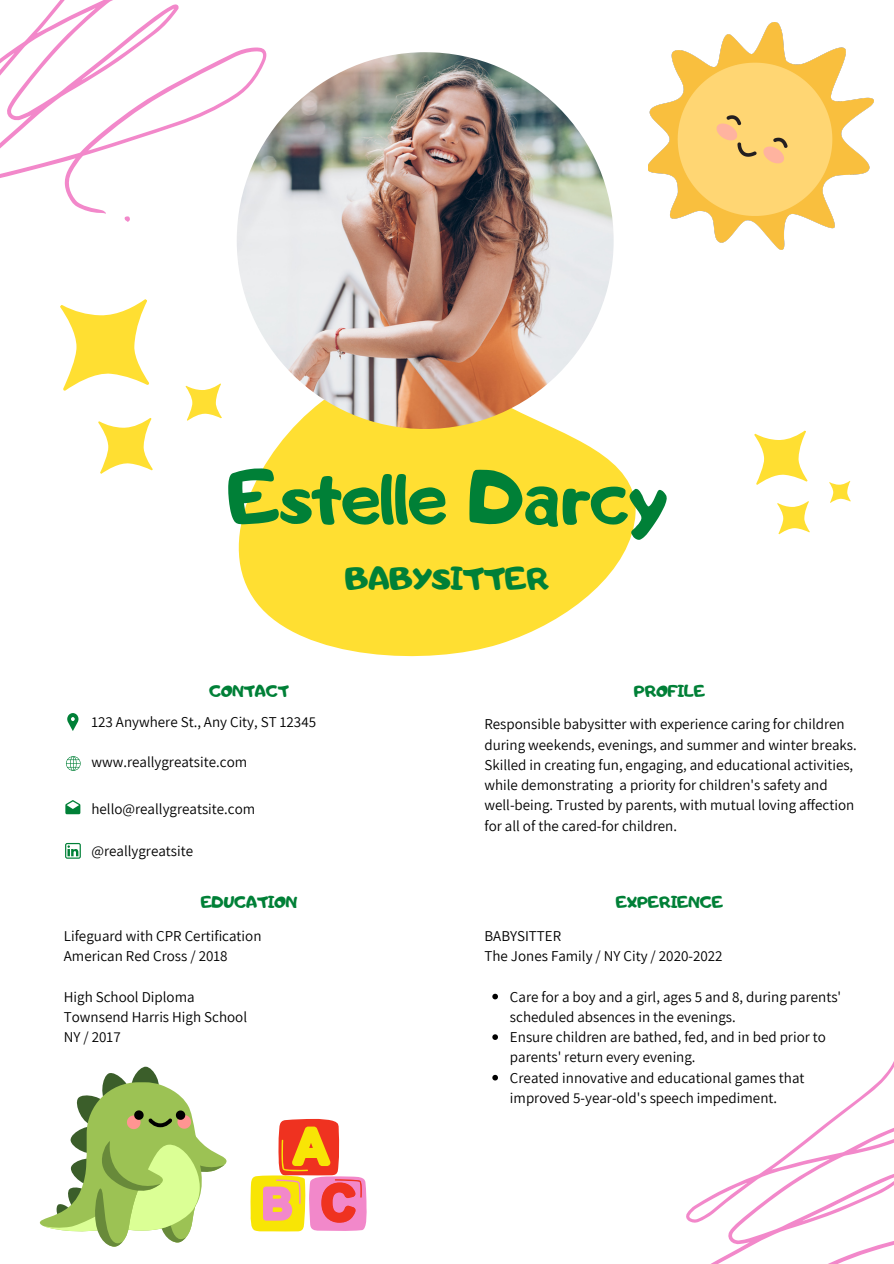
<style>
.page{position:relative;width:894px;height:1264px;background:#fff}
.page>*{position:absolute;margin:0;border:0;box-sizing:border-box;transform-origin:0 0}
.t1{font:90.15px "Adigiana Ultra";color:#008037}
.t2{font:37.5px "Adigiana Ultra";color:#008037}
.t3{font:19.5px "Adigiana Ultra";color:#008037}
.t4{font:15px/20.2px "Assistant";color:#000}
</style>
<div class="page">
<svg style="left:67px;top:713px;width:11px;height:18px"></svg>
<svg style="left:65px;top:800px;width:15px;height:14px"></svg>
<svg style="left:66px;top:756px;width:15px;height:14px"></svg>
<svg style="left:65px;top:843px;width:16px;height:15px"></svg>
<svg style="left:238px;top:353px;width:398px;height:304px;fill:#ffdf32"></svg>
<img style="left:237px;top:52px;width:376px;height:377px;border-radius:50%">
<svg style="left:60px;top:279px;width:189px;height:231px"></svg>
<img style="left:648px;top:22px;width:224px;height:228px">
<svg style="left:40px;top:1066px;width:186px;height:180px"></svg>
<svg style="left:250px;top:1118px;width:117px;height:113px"></svg>
<svg style="left:686px;top:1063px;width:207px;height:200px"></svg>
<svg style="left:492px;top:993px;width:6px;height:6px"></svg>
<svg style="left:492px;top:1034px;width:6px;height:5px"></svg>
<svg style="left:492px;top:1074px;width:6px;height:6px"></svg>
<svg style="left:0;top:0;width:308px;height:279px"></svg>
<svg style="left:754px;top:430px;width:97px;height:105px"></svg>
<h1 class="t1" style="left:227px;top:449px;width:441px">Estelle Darcy</h1>
<h2 class="t2" style="left:345px;top:558px;width:205px">BABYSITTER</h2>
<h3 class="t3" style="left:209px;top:680px;width:81px">CONTACT</h3>
<p class="t4" style="left:91px;top:711px;width:226px">123 Anywhere St., Any City, ST 12345</p>
<p class="t4" style="left:91px;top:751px;width:157px">www.reallygreatsite.com</p>
<p class="t4" style="left:91px;top:797px;width:165px">hello@reallygreatsite.com</p>
<p class="t4" style="left:91px;top:840px;width:103px">@reallygreatsite</p>
<h3 class="t3" style="left:201px;top:891px;width:98px">EDUCATION</h3>
<p class="t4" style="left:64px;top:925px;width:199px">Lifeguard with CPR Certification<br>American Red Cross / 2018</p>
<p class="t4" style="left:64px;top:986px;width:185px">High School Diploma<br>Townsend Harris High School<br>NY / 2017</p>
<h3 class="t3" style="left:634px;top:680px;width:72px">PROFILE</h3>
<p class="t4" style="left:484px;top:713px;width:374px">Responsible babysitter with experience caring for children during weekends, evenings, and summer and winter breaks.<br>Skilled in creating fun, engaging, and educational activities, while demonstrating a priority for children's safety and well-being. Trusted by parents, with mutual loving affection for all of the cared-for children.</p>
<h3 class="t3" style="left:615px;top:891px;width:109px">EXPERIENCE</h3>
<p class="t4" style="left:484px;top:925px;width:239px">BABYSITTER<br>The Jones Family / NY City / 2020-2022</p>
<p class="t4" style="left:510px;top:986px;width:332px">Care for a boy and a girl, ages 5 and 8, during parents' scheduled absences in the evenings.<br>Ensure children are bathed, fed, and in bed prior to parents' return every evening.<br>Created innovative and educational games that improved 5-year-old's speech impediment.</p>
</div>
